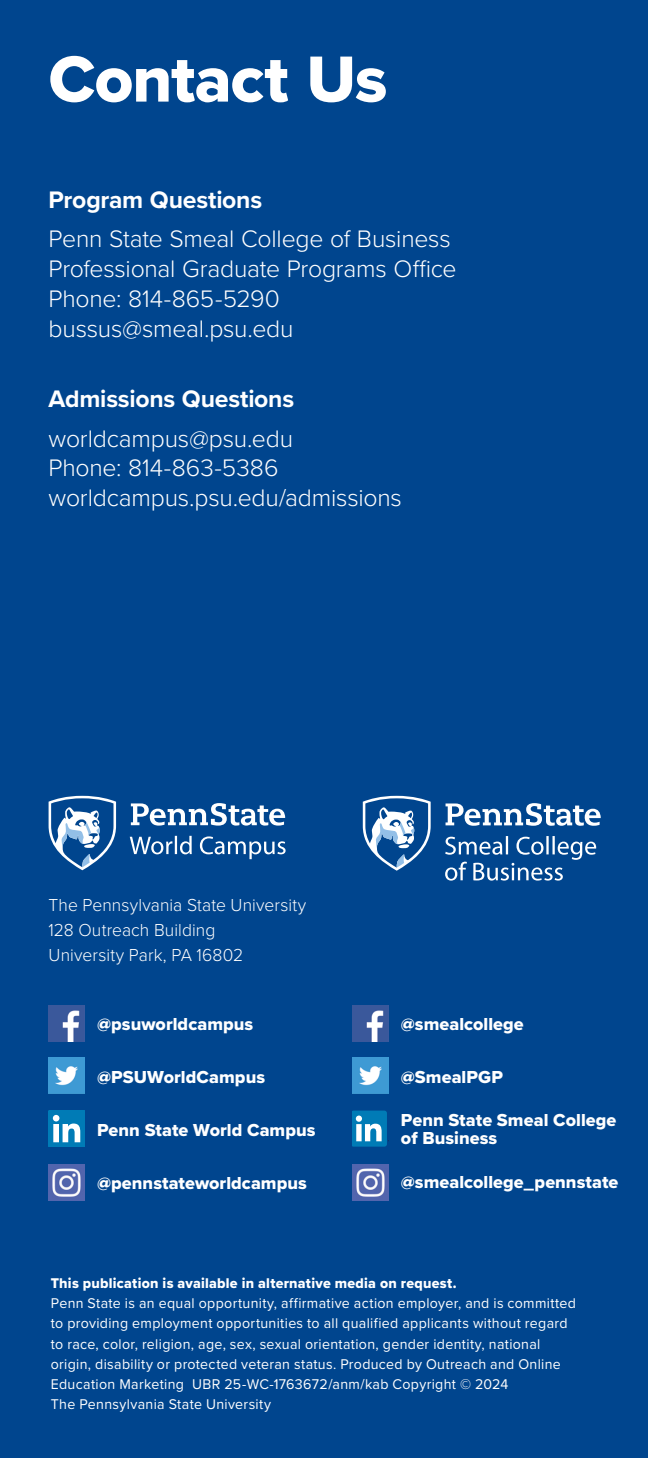
<style>
.page{position:relative;width:648px;height:1458px;background:#00458e}
.page>*{position:absolute;margin:0;border:0;box-sizing:border-box;transform-origin:0 0}
.Contact_US{font:67.5px "Proxima Nova Extrabld";letter-spacing:-.015em;color:#fff}
.For_More_Info_-_Reverse_Body{font:300 24.75px "Proxima Nova";letter-spacing:-.01em;color:#fff}
.For_More_Info_-_Reverse_Body-2{font:700 24.75px "Proxima Nova";letter-spacing:-.01em;color:#fff}
.For_More_Info_-_Reverse_Body-3{font:18px/18px "Proxima Nova Extrabld";letter-spacing:.005em;color:#fff}
.For_More_Info_-_Reverse_Body-4{font:300 18px "Proxima Nova";letter-spacing:.005em;color:#fff}
.Boilerplate_-_Alternative_Media_Bold{font:14.62px/20.2px "Proxima Nova";letter-spacing:.025em;color:#fff}
.Boilerplate_-_Alternative_Media_Bold-2{font:14.62px "Proxima Nova Extrabld";letter-spacing:.02em;color:#fff}
</style>
<div class="page">
<svg style="left:49px;top:796px;width:67px;height:74px"></svg>
<svg style="left:130px;top:803px;width:156px;height:56px"></svg>
<svg style="left:363px;top:796px;width:68px;height:75px"></svg>
<svg style="left:445px;top:803px;width:156px;height:78px"></svg>
<img style="left:49px;top:1006px;width:36px;height:36px">
<img style="left:49px;top:1057px;width:36px;height:36px">
<div style="left:49px;top:1111px;width:36px;height:36px;background:#007bb6;border-radius:3px"></div>
<svg style="left:53px;top:1115px;width:27px;height:27px"></svg>
<img style="left:49px;top:1164px;width:36px;height:36px">
<img style="left:352px;top:1006px;width:36px;height:36px">
<img style="left:352px;top:1057px;width:36px;height:36px">
<svg style="left:352px;top:1111px;width:37px;height:36px"></svg>
<img style="left:352px;top:1164px;width:36px;height:36px">
<h1 class="Contact_US" style="left:49px;top:29px;width:340px">Contact Us</h1>
<p class="For_More_Info_-_Reverse_Body-2" style="left:49px;top:181px;width:215px">Program Questions</p>
<p class="For_More_Info_-_Reverse_Body" style="left:49px;top:221px;width:404px">Penn State Smeal College of Business</p>
<p class="For_More_Info_-_Reverse_Body" style="left:49px;top:250px;width:410px">Professional Graduate Programs Office</p>
<p class="For_More_Info_-_Reverse_Body" style="left:49px;top:280px;width:233px">Phone: 814-865-5290</p>
<p class="For_More_Info_-_Reverse_Body" style="left:49px;top:310px;width:246px">bussus@smeal.psu.edu</p>
<p class="For_More_Info_-_Reverse_Body-2" style="left:49px;top:380px;width:247px">Admissions Questions</p>
<p class="For_More_Info_-_Reverse_Body" style="left:49px;top:420px;width:246px">worldcampus@psu.edu</p>
<p class="For_More_Info_-_Reverse_Body" style="left:49px;top:450px;width:231px">Phone: 814-863-5386</p>
<p class="For_More_Info_-_Reverse_Body" style="left:49px;top:479px;width:355px">worldcampus.psu.edu/admissions</p>
<p class="For_More_Info_-_Reverse_Body-4" style="left:49px;top:892px;width:259px">The Pennsylvania State University</p>
<p class="For_More_Info_-_Reverse_Body-4" style="left:49px;top:917px;width:168px">128 Outreach Building</p>
<p class="For_More_Info_-_Reverse_Body-4" style="left:49px;top:941px;width:196px">University Park, PA 16802</p>
<p class="For_More_Info_-_Reverse_Body-3" style="left:97px;top:1015px;width:158px">@psuworldcampus</p>
<p class="For_More_Info_-_Reverse_Body-3" style="left:97px;top:1068px;width:169px">@PSUWorldCampus</p>
<p class="For_More_Info_-_Reverse_Body-3" style="left:97px;top:1121px;width:220px">Penn State World Campus</p>
<p class="For_More_Info_-_Reverse_Body-3" style="left:97px;top:1174px;width:211px">@pennstateworldcampus</p>
<p class="For_More_Info_-_Reverse_Body-3" style="left:401px;top:1015px;width:124px">@smealcollege</p>
<p class="For_More_Info_-_Reverse_Body-3" style="left:401px;top:1068px;width:104px">@SmealPGP</p>
<p class="For_More_Info_-_Reverse_Body-3" style="left:401px;top:1111px;width:217px">Penn State Smeal College of Business</p>
<p class="For_More_Info_-_Reverse_Body-3" style="left:401px;top:1173px;width:219px">@smealcollege_pennstate</p>
<p class="Boilerplate_-_Alternative_Media_Bold-2" style="left:51px;top:1272px;width:407px">This publication is available in alternative media on request.</p>
<p class="Boilerplate_-_Alternative_Media_Bold" style="left:51px;top:1293px;width:527px">Penn State is an equal opportunity, affirmative action employer, and is committed to providing employment opportunities to all qualified applicants without regard to race, color, religion, age, sex, sexual orientation, gender identity, national origin, disability or protected veteran status. Produced by Outreach and Online Education Marketing UBR 25-WC-1763672/anm/kab Copyright © 2024<br>The Pennsylvania State University</p>
</div>
